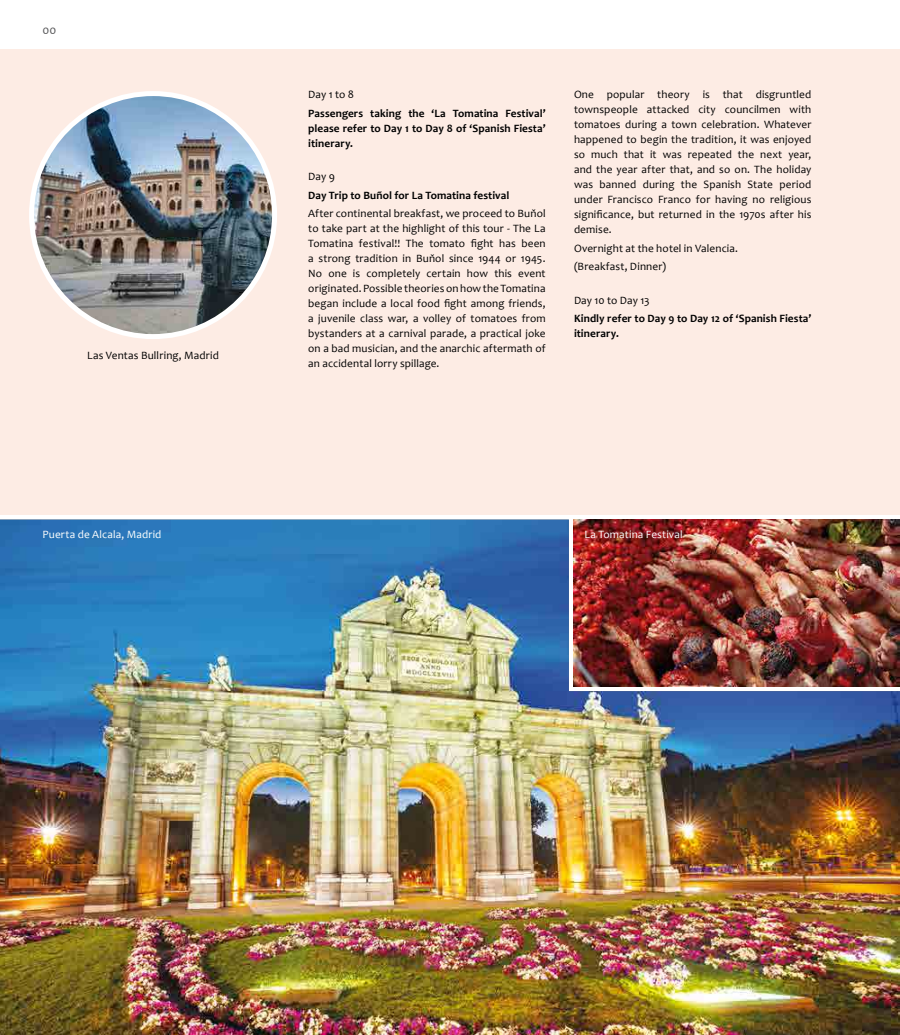
<style>
.page{position:relative;width:900px;height:1035px;background:#fff}
.page>*{position:absolute;margin:0;border:0;box-sizing:border-box;transform-origin:0 0}
.t1{font:12.5px "Candara";color:#58585a}
.t2{font:11.25px/15px "Candara";letter-spacing:.01em;color:#000;text-align:justify}
.t3{font:700 11.25px/15px "Candara";letter-spacing:.005em;color:#000;text-align:justify}
.t4{font:11.25px "Candara";letter-spacing:.015em;color:#fff}
</style>
<div class="page">
<div style="left:0;top:50px;width:900px;height:465px;background:#fdece4"></div>
<img style="left:0;top:520px;width:900px;height:515px">
<img style="left:574px;top:520px;width:326px;height:166px">
<img style="left:32px;top:94px;width:243px;height:243px;border-radius:122px">
<div style="left:29px;top:91px;width:248px;height:248px;border:5px solid #fff;border-radius:50%"></div>
<p class="t1" style="left:43px;top:22px;width:15px">00</p>
<p class="t2" style="left:87px;top:348px;width:133px">Las Ventas Bullring, Madrid</p>
<p class="t2" style="left:308px;top:87px;width:47px">Day 1 to 8</p>
<p class="t3" style="left:308px;top:106px;width:239px">Passengers taking the ‘La Tomatina Festival’ please refer to Day 1 to Day 8 of ‘Spanish Fiesta’ itinerary.</p>
<p class="t2" style="left:308px;top:169px;width:28px">Day 9</p>
<p class="t3" style="left:308px;top:188px;width:203px">Day Trip to Buñol for La Tomatina festival</p>
<p class="t2" style="left:308px;top:206px;width:239px">After continental breakfast, we proceed to Buňol to take part at the highlight of this tour - The La Tomatina festival!! The tomato fight has been a strong tradition in Buňol since 1944 or 1945.<br>No one is completely certain how this event originated. Possible theories on how the Tomatina began include a local food fight among friends, a juvenile class war, a volley of tomatoes from bystanders at a carnival parade, a practical joke on a bad musician, and the anarchic aftermath of an accidental lorry spillage.</p>
<p class="t2" style="left:574px;top:87px;width:239px">One popular theory is that disgruntled townspeople attacked city councilmen with tomatoes during a town celebration. Whatever happened to begin the tradition, it was enjoyed so much that it was repeated the next year, and the year after that, and so on. The holiday was banned during the Spanish State period under Francisco Franco for having no religious significance, but returned in the 1970s after his demise.</p>
<p class="t2" style="left:574px;top:239px;width:165px;line-height:18.5px">Overnight at the hotel in Valencia. (Breakfast, Dinner)</p>
<p class="t2" style="left:574px;top:292px;width:77px">Day 10 to Day 13</p>
<p class="t3" style="left:574px;top:311px;width:239px">Kindly refer to Day 9 to Day 12 of ‘Spanish Fiesta’ itinerary.</p>
<p class="t4" style="left:43px;top:528px;width:120px">Puerta de Alcala, Madrid</p>
<p class="t4" style="left:585px;top:528px;width:100px">La Tomatina Festival</p>
</div>
